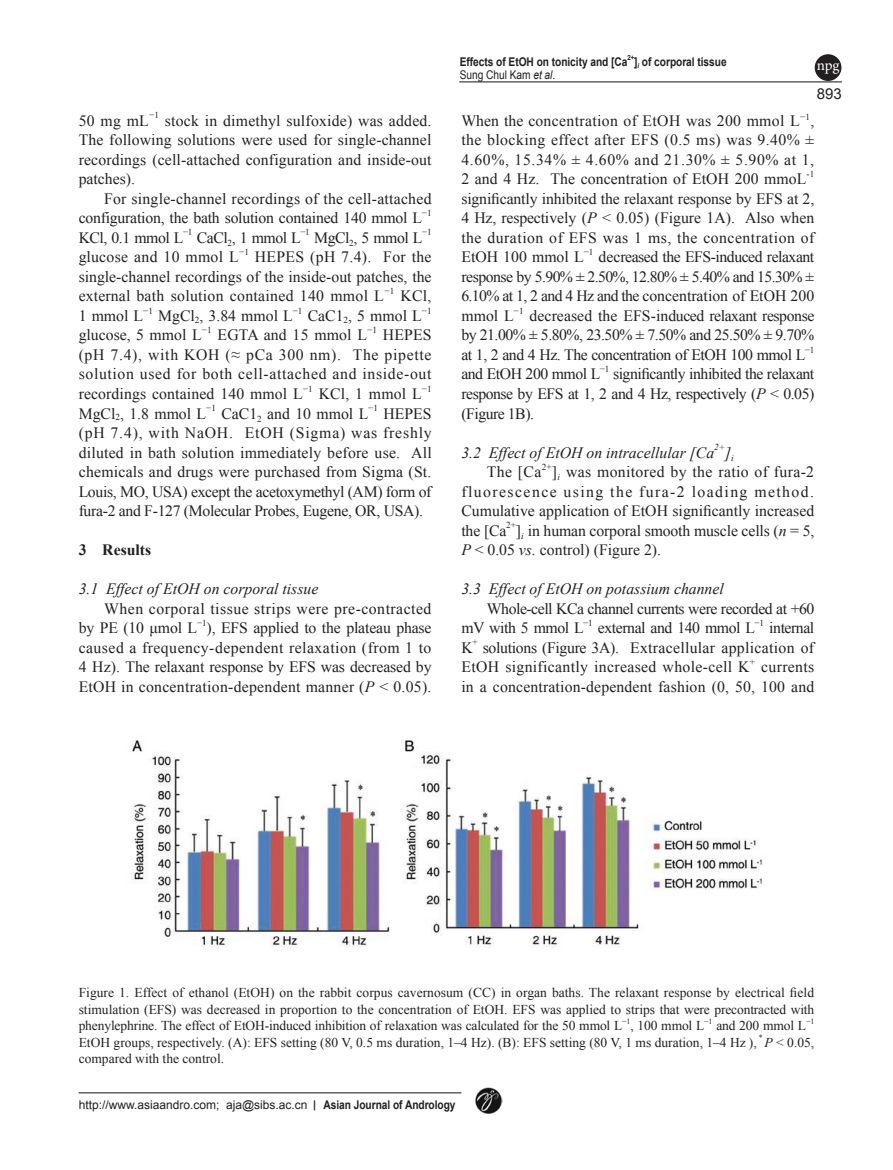
<style>
.page{position:relative;width:893px;height:1170px;background:#fff}
.page>*{position:absolute;margin:0;border:0;box-sizing:border-box;transform-origin:0 0}
.t1{font:15.75px/19.5px "Times New Roman";color:#231f20;text-align:justify}
.t2{font:15.75px/19.5px "Times New Roman";letter-spacing:-.03em;color:#231f20}
.t3{font:15.75px/19.5px "Times New Roman";letter-spacing:.02em;color:#231f20}
.t4{font:italic 15.75px "Times New Roman";color:#231f20}
.t5{font:15.75px/19.5px "Times New Roman";letter-spacing:.03em;color:#231f20}
.t6{font:700 15.75px "Times New Roman";color:#231f20}
.t7{font:15px "Arial";color:#231f20}
.t8{font:15px "Minion Pro";color:#fff}
.t9{font:13.5px/16.5px "Times New Roman";color:#231f20;text-align:justify}
.t10{font:12px "Arial";color:#231f20}
.t11{font:700 12px "Arial";letter-spacing:-.005em;color:#231f20;scale:.85 1}
.t12{font:12px "Arial";color:#231f20;scale:.85 1}
.t13{font:9.15px "Times New Roman";color:#231f20}
.t14{font:italic 9.15px "Times New Roman";color:#231f20}
.t15{font:7.8px "Times New Roman";color:#231f20}
.t16{font:700 7.05px "Arial";color:#231f20;scale:.85 1}
.s1{font-style:italic}
.s2{font-weight:700;font-size:10.5px}
.s3{font-weight:700}
</style>
<div class="page">
<hr style="left:459px;top:81px;width:383px;height:1px;background:#231f20">
<hr style="left:79px;top:1092px;width:382px;height:1px;background:#231f20">
<div style="left:815px;top:54px;width:26px;height:27px;background:#231f20;border-radius:50%"></div>
<img style="left:475px;top:1087px;width:27px;height:26px">
<img style="left:131px;top:740px;width:632px;height:207px">
<p class="t1" style="left:79px;top:111px;width:72px">50 mg mL</p>
<p class="t13" style="left:149px;top:109px;width:11px">−1</p>
<p class="t1" style="left:79px;top:111px;width:354px;text-indent:86px">stock in dimethyl sulfoxide) was added.<br>The following solutions were used for single-channel recordings (cell-attached configuration and inside-out patches).</p>
<p class="t1" style="left:79px;top:189px;width:354px;text-indent:25px">For single-channel recordings of the cell-attached configuration, the bath solution contained 140 mmol L</p>
<p class="t13" style="left:422px;top:207px;width:11px">−1</p>
<p class="t1" style="left:79px;top:228px;width:106px">KCl, 0.1 mmol L</p>
<p class="t13" style="left:183px;top:226px;width:11px">−1</p>
<p class="t2" style="left:197px;top:228px;width:105px">CaCl<sub>2</sub>, 1 mmol L</p>
<p class="t13" style="left:300px;top:226px;width:11px">−1</p>
<p class="t2" style="left:314px;top:228px;width:110px">MgCl<sub>2</sub>, 5 mmol L</p>
<p class="t13" style="left:422px;top:226px;width:11px">−1</p>
<p class="t3" style="left:79px;top:247px;width:162px">glucose and 10 mmol L</p>
<p class="t13" style="left:239px;top:246px;width:11px">−1</p>
<p class="t1" style="left:79px;top:247px;width:354px;text-indent:176px">HEPES (pH 7.4). For the single-channel recordings of the inside-out patches, the external bath solution contained 140 mmol L</p>
<p class="t13" style="left:384px;top:285px;width:11px">−1</p>
<p class="t1" style="left:400px;top:286px;width:33px">KCl,</p>
<p class="t1" style="left:79px;top:306px;width:66px">1 mmol L</p>
<p class="t13" style="left:143px;top:304px;width:11px">−1</p>
<p class="t1" style="left:158px;top:306px;width:136px">MgCl<sub>2</sub>, 3.84 mmol L</p>
<p class="t13" style="left:293px;top:304px;width:11px">−1</p>
<p class="t1" style="left:308px;top:306px;width:116px">CaC1<sub>2</sub>, 5 mmol L</p>
<p class="t13" style="left:422px;top:304px;width:11px">−1</p>
<p class="t1" style="left:79px;top:325px;width:125px">glucose, 5 mmol L</p>
<p class="t13" style="left:202px;top:324px;width:11px">−1</p>
<p class="t1" style="left:218px;top:325px;width:151px">EGTA and 15 mmol L</p>
<p class="t13" style="left:367px;top:324px;width:11px">−1</p>
<p class="t1" style="left:79px;top:325px;width:354px;text-indent:304px">HEPES (pH 7.4), with KOH (≈ pCa 300 nm). The pipette solution used for both cell-attached and inside-out recordings contained 140 mmol L</p>
<p class="t13" style="left:303px;top:382px;width:11px">−1</p>
<p class="t1" style="left:319px;top:384px;width:104px">KCl, 1 mmol L</p>
<p class="t13" style="left:422px;top:382px;width:11px">−1</p>
<p class="t1" style="left:79px;top:403px;width:129px">MgCl<sub>2</sub>, 1.8 mmol L</p>
<p class="t13" style="left:206px;top:402px;width:11px">−1</p>
<p class="t1" style="left:221px;top:403px;width:148px">CaC1<sub>2</sub> and 10 mmol L</p>
<p class="t13" style="left:368px;top:402px;width:11px">−1</p>
<p class="t1" style="left:79px;top:403px;width:355px;text-indent:305px">HEPES (pH 7.4), with NaOH. EtOH (Sigma) was freshly diluted in bath solution immediately before use. All chemicals and drugs were purchased from Sigma (St.<br>Louis, MO, USA) except the acetoxymethyl (AM) form of fura-2 and F-127 (Molecular Probes, Eugene, OR, USA).</p>
<p class="t6" style="left:79px;top:539px;width:74px">3 Results</p>
<p class="t4" style="left:79px;top:578px;width:241px">3.1 Effect of EtOH on corporal tissue</p>
<p class="t5" style="left:79px;top:598px;width:354px;text-indent:25px">When corporal tissue strips were pre-contracted by PE (10 μmol L</p>
<p class="t13" style="left:197px;top:616px;width:11px">−1</p>
<p class="t1" style="left:79px;top:618px;width:354px;text-indent:128px">), EFS applied to the plateau phase caused a frequency-dependent relaxation (from 1 to 4 Hz). The relaxant response by EFS was decreased by EtOH in concentration-dependent manner (<span class="s1">P</span> &lt; 0.05).</p>
<p class="t11" style="left:460px;top:53px;width:199px">Effects of EtOH on tonicity and [Ca</p>
<p class="t16" style="left:627px;top:53px;width:9px">2+</p>
<p class="t11" style="left:634px;top:53px;width:110px">]<sub>i</sub> of corporal tissue</p>
<p class="t12" style="left:460px;top:67px;width:114px">Sung Chul Kam <span class="s1">et al</span>.</p>
<p class="t8" style="left:817px;top:55px;width:24px">npg</p>
<p class="t7" style="left:817px;top:84px;width:27px">893</p>
<p class="t1" style="left:461px;top:111px;width:354px">When the concentration of EtOH was 200 mmol L<sup>−1</sup>, the blocking effect after EFS (0.5 ms) was 9.40% ± 4.60%, 15.34% ± 4.60% and 21.30% ± 5.90% at 1, 2 and 4 Hz. The concentration of EtOH 200 mmoL</p>
<p class="t13" style="left:807px;top:168px;width:9px">-1</p>
<p class="t1" style="left:461px;top:189px;width:355px">significantly inhibited the relaxant response by EFS at 2, 4 Hz, respectively (<span class="s1">P</span> &lt; 0.05) (Figure 1A). Also when the duration of EFS was 1 ms, the concentration of EtOH 100 mmol L</p>
<p class="t13" style="left:584px;top:246px;width:11px">−1</p>
<p class="t1" style="left:461px;top:247px;width:354px;text-indent:137px">decreased the EFS-induced relaxant response by 5.90% ± 2.50%, 12.80% ± 5.40% and 15.30% ± 6.10% at 1, 2 and 4 Hz and the concentration of EtOH 200 mmol L</p>
<p class="t13" style="left:514px;top:304px;width:11px">−1</p>
<p class="t1" style="left:461px;top:306px;width:355px;text-indent:68px">decreased the EFS-induced relaxant response by 21.00% ± 5.80%, 23.50% ± 7.50% and 25.50% ± 9.70% at 1, 2 and 4 Hz. The concentration of EtOH 100 mmol L</p>
<p class="t13" style="left:805px;top:343px;width:11px">−1</p>
<p class="t2" style="left:461px;top:364px;width:140px">and EtOH 200 mmol L</p>
<p class="t13" style="left:600px;top:363px;width:11px">−1</p>
<p class="t1" style="left:461px;top:364px;width:354px;text-indent:152px">significantly inhibited the relaxant response by EFS at 1, 2 and 4 Hz, respectively (<span class="s1">P</span> &lt; 0.05) (Figure 1B).</p>
<p class="t4" style="left:461px;top:441px;width:254px">3.2 Effect of EtOH on intracellular [Ca</p>
<p class="t14" style="left:714px;top:440px;width:12px">2+</p>
<p class="t4" style="left:725px;top:441px;width:10px">]<sub>i</sub></p>
<p class="t1" style="left:487px;top:462px;width:56px">The [Ca</p>
<p class="t13" style="left:542px;top:460px;width:11px">2+</p>
<p class="t1" style="left:461px;top:462px;width:354px;text-indent:91px">]<sub>i</sub> was monitored by the ratio of fura-2 fluorescence using the fura-2 loading method.<br>Cumulative application of EtOH significantly increased the [Ca</p>
<p class="t13" style="left:506px;top:519px;width:11px">2+</p>
<p class="t1" style="left:461px;top:520px;width:354px;text-indent:55px">]<sub>i</sub> in human corporal smooth muscle cells (<span class="s1">n</span> = 5,<br><span class="s1">P</span> &lt; 0.05 <span class="s1">vs.</span> control) (Figure 2).</p>
<p class="t4" style="left:461px;top:578px;width:264px">3.3 Effect of EtOH on potassium channel</p>
<p class="t2" style="left:461px;top:598px;width:354px;text-indent:25px">Whole-cell KCa channel currents were recorded at +60 mV with 5 mmol L</p>
<p class="t13" style="left:583px;top:616px;width:11px">−1</p>
<p class="t2" style="left:598px;top:618px;width:159px">external and 140 mmol L</p>
<p class="t13" style="left:755px;top:616px;width:11px">−1</p>
<p class="t2" style="left:769px;top:618px;width:47px">internal</p>
<p class="t13" style="left:472px;top:636px;width:7px">+</p>
<p class="t3" style="left:461px;top:637px;width:354px;text-indent:21px">solutions (Figure 3A). Extracellular application of<br>EtOH significantly increased whole-cell K</p>
<p class="t1" style="left:461px;top:637px;width:13px">K</p>
<p class="t13" style="left:750px;top:655px;width:7px">+</p>
<p class="t1" style="left:461px;top:657px;width:354px;text-align:right">currents<br>in a concentration-dependent fashion (0, 50, 100 and</p>
<p class="t9" style="left:79px;top:984px;width:737px">Figure 1. Effect of ethanol (EtOH) on the rabbit corpus cavernosum (CC) in organ baths. The relaxant response by electrical field stimulation (EFS) was decreased in proportion to the concentration of EtOH. EFS was applied to strips that were precontracted with phenylephrine. The effect of EtOH-induced inhibition of relaxation was calculated for the 50 mmol L</p>
<p class="t15" style="left:622px;top:1016px;width:10px">−1</p>
<p class="t9" style="left:630px;top:1017px;width:75px">, 100 mmol L</p>
<p class="t15" style="left:704px;top:1016px;width:10px">−1</p>
<p class="t9" style="left:716px;top:1017px;width:91px">and 200 mmol L</p>
<p class="t15" style="left:806px;top:1016px;width:10px">−1</p>
<p class="t9" style="left:79px;top:1033px;width:680px">EtOH groups, respectively. (A): EFS setting (80 V, 0.5 ms duration, 1–4 Hz). (B): EFS setting (80 V, 1 ms duration, 1–4 Hz ),</p>
<p class="t15" style="left:759px;top:1032px;width:5px">*</p>
<p class="t9" style="left:765px;top:1033px;width:51px"><span class="s1">P</span> &lt; 0.05,</p>
<p class="t9" style="left:79px;top:1050px;width:147px">compared with the control.</p>
<p class="t10" style="left:79px;top:1096px;width:378px">http://www.asiaandro.com; aja@sibs.ac.cn <span class="s2">|</span> <span class="s3">Asian Journal of Andrology</span></p>
</div>
